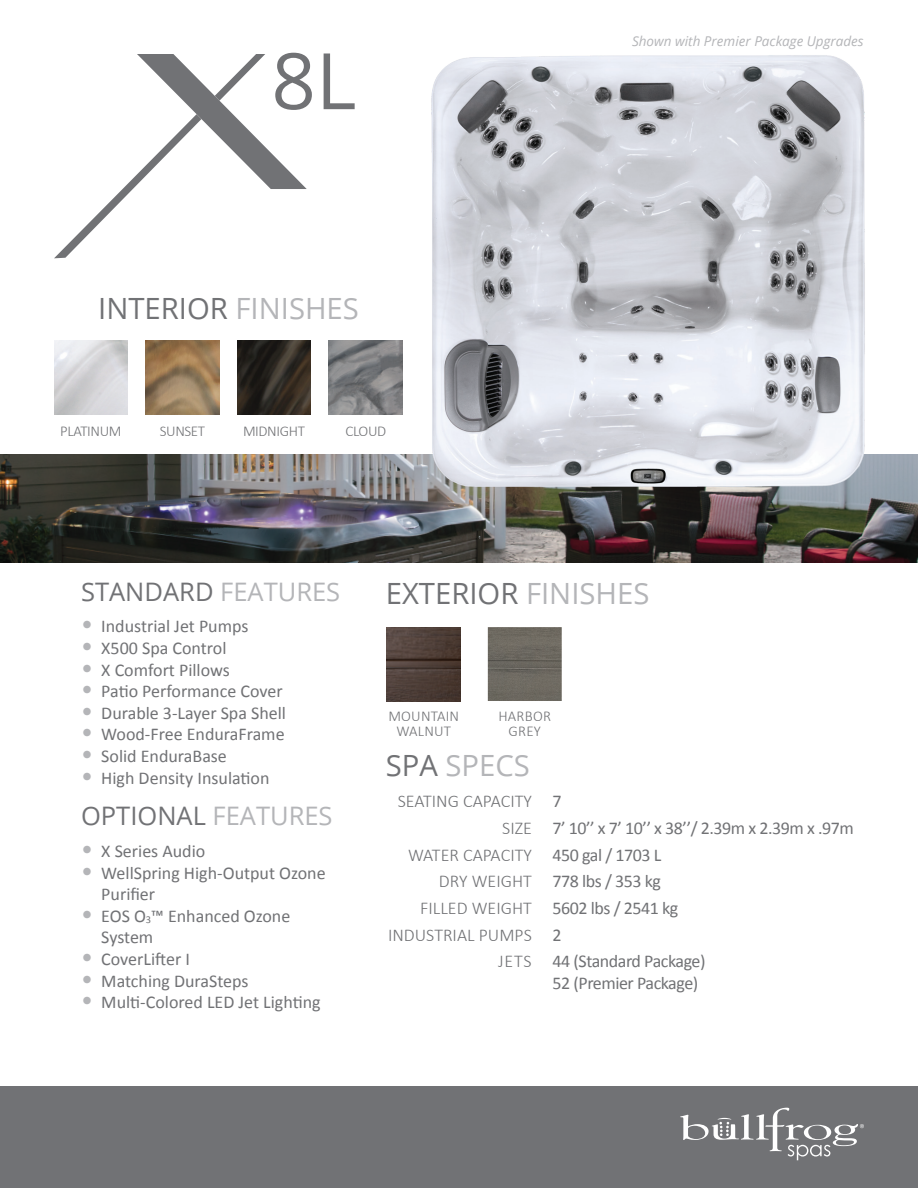
<style>
.page{position:relative;width:918px;height:1188px;background:#fff}
.page>*{position:absolute;margin:0;border:0;box-sizing:border-box;transform-origin:0 0}
.t1{font:78px "Open Sans";color:#717275}
.t2{font:29.25px "Open Sans";color:#717275}
.t3{font:29.25px "Open Sans";color:#b4b5b8}
.t4{font:25.5px "Open Sans";color:#717275}
.t5{font:18px/21.6px "Calibri";color:#717275}
.t6{font:18px/26.7px "Calibri";letter-spacing:-.025em;color:#717275}
.t7{font:300 18px/26.7px "Calibri";color:#717275;text-align:right}
.t8{font:300 15px "Calibri";letter-spacing:-.025em;color:#717275}
.t9{font:300 15px/15px "Calibri";letter-spacing:.015em;color:#717275;text-align:center}
.t10{font:italic 13.5px "Open Sans";color:#b4b5b8}
.s1{color:#b4b5b8}
.s2{font-size:24px;color:#b4b5b8}
.s3{color:#717275}
</style>
<div class="page">
<img style="left:0;top:454px;width:918px;height:108px">
<div style="left:0;top:1086px;width:918px;height:102px;background:#717275"></div>
<svg style="left:680px;top:1108px;width:184px;height:52px"></svg>
<svg style="left:54px;top:54px;width:253px;height:204px"></svg>
<img style="left:146px;top:341px;width:73px;height:74px">
<img style="left:237px;top:341px;width:74px;height:74px">
<img style="left:329px;top:341px;width:73px;height:74px">
<img style="left:387px;top:627px;width:74px;height:74px">
<img style="left:488px;top:627px;width:74px;height:74px">
<img style="left:424px;top:55px;width:448px;height:441px">
<h1 class="t1" style="left:271px;top:27px;width:87px">8L</h1>
<h2 class="t2" style="left:98px;top:288px;width:262px">INTERIOR <span class="s1">FINISHES</span></h2>
<p class="t8" style="left:60px;top:422px;width:63px">PLATINUM</p>
<p class="t8" style="left:160px;top:422px;width:47px">SUNSET</p>
<p class="t8" style="left:243px;top:422px;width:63px">MIDNIGHT</p>
<p class="t8" style="left:345px;top:422px;width:42px">CLOUD</p>
<p class="t10" style="left:632px;top:32px;width:233px">Shown with Premier Package Upgrades</p>
<h3 class="t4" style="left:81px;top:574px;width:261px">STANDARD <span class="s1">FEATURES</span></h3>
<p class="t5" style="left:81px;top:616px;width:169px"><span class="s2">•</span> Industrial Jet Pumps</p>
<p class="t5" style="left:81px;top:637px;width:147px"><span class="s2">•</span> X500 Spa Control</p>
<p class="t5" style="left:81px;top:659px;width:150px"><span class="s2">•</span> X Comfort Pillows</p>
<p class="t5" style="left:81px;top:681px;width:203px"><span class="s2">•</span> Patio Performance Cover</p>
<p class="t5" style="left:81px;top:702px;width:206px"><span class="s2">•</span> Durable 3-Layer Spa Shell</p>
<p class="t5" style="left:81px;top:724px;width:205px"><span class="s2">•</span> Wood-Free EnduraFrame</p>
<p class="t5" style="left:81px;top:745px;width:147px"><span class="s2">•</span> Solid EnduraBase</p>
<p class="t5" style="left:81px;top:767px;width:190px"><span class="s2">•</span> High Density Insulation</p>
<h3 class="t4" style="left:81px;top:799px;width:253px">OPTIONAL <span class="s1">FEATURES</span></h3>
<p class="t5" style="left:81px;top:840px;width:126px"><span class="s2">•</span> X Series Audio</p>
<p class="t5" style="left:101px;top:862px;width:226px;text-indent:-20px"><span class="s2">•</span> WellSpring High-Output Ozone<br>Purifier</p>
<p class="t5" style="left:101px;top:905px;width:191px;text-indent:-20px"><span class="s2">•</span> EOS O<sub>3</sub>™ Enhanced Ozone<br>System</p>
<p class="t5" style="left:81px;top:948px;width:110px"><span class="s2">•</span> CoverLifter I</p>
<p class="t5" style="left:81px;top:970px;width:169px"><span class="s2">•</span> Matching DuraSteps</p>
<p class="t5" style="left:81px;top:991px;width:241px"><span class="s2">•</span> Multi-Colored LED Jet Lighting</p>
<h2 class="t2" style="left:386px;top:573px;width:265px">EXTERIOR <span class="s1">FINISHES</span></h2>
<p class="t9" style="left:388px;top:708px;width:72px">MOUNTAIN<br>WALNUT</p>
<p class="t9" style="left:498px;top:708px;width:54px">HARBOR<br>GREY</p>
<h2 class="t3" style="left:386px;top:745px;width:146px"><span class="s3">SPA</span> SPECS</h2>
<p class="t7" style="left:388px;top:787px;width:145px">SEATING CAPACITY<br>SIZE<br>WATER CAPACITY<br>DRY WEIGHT<br>FILLED WEIGHT<br>INDUSTRIAL PUMPS<br>JETS</p>
<p class="t6" style="left:553px;top:788px;width:303px">7<br>7’ 10’’ x 7’ 10’’ x 38’’/ 2.39m x 2.39m x .97m<br>450 gal / 1703 L<br>778 lbs / 353 kg<br>5602 lbs / 2541 kg<br>2<br>44 (Standard Package)</p>
<p class="t6" style="left:553px;top:970px;width:147px">52 (Premier Package)</p>
</div>
